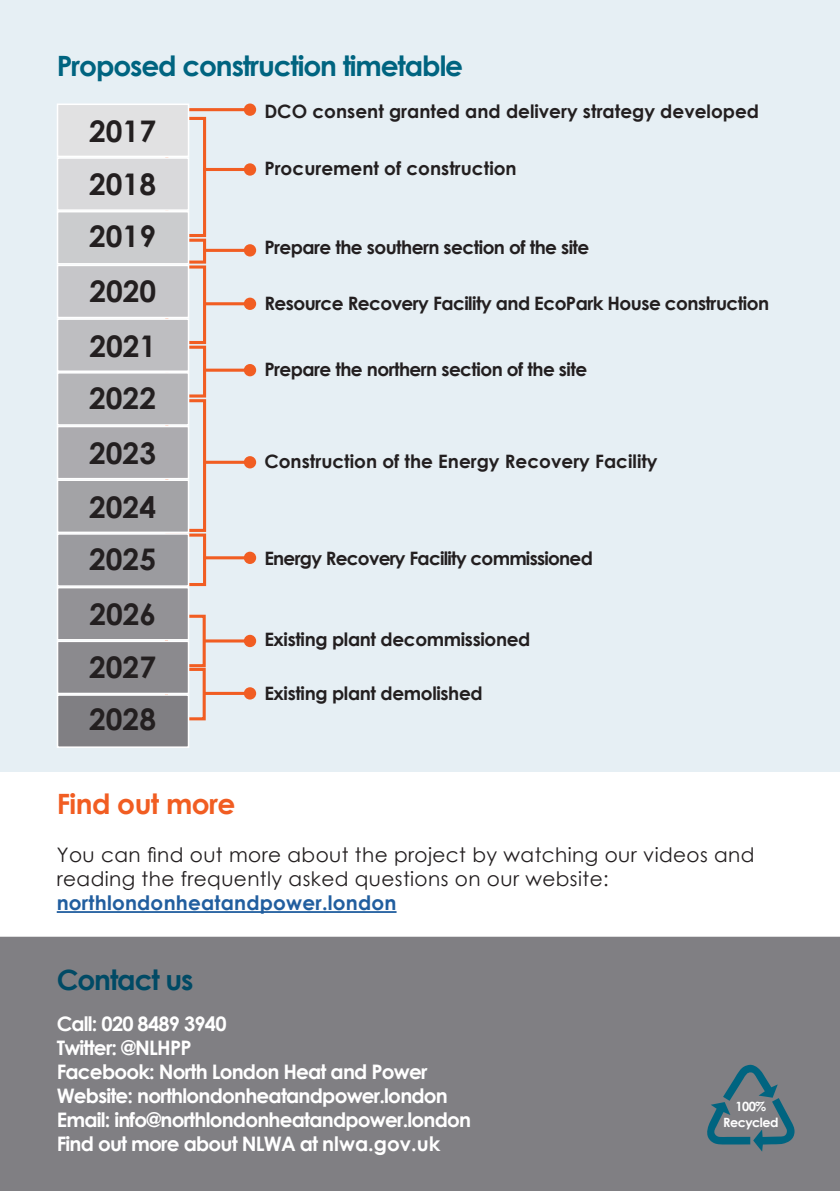
<style>
.page{position:relative;width:840px;height:1191px;background:#fff}
.page>*{position:absolute;margin:0;border:0;box-sizing:border-box;transform-origin:0 0}
.t1{font:700 29.8px "Century Gothic";color:#231f20}
.t2{font:700 28px "Century Gothic";letter-spacing:-.04em;color:#006480}
.t3{font:700 28px "Century Gothic";letter-spacing:-.02em;color:#f15d22}
.t4{font:700 28px "Century Gothic";letter-spacing:-.04em;color:#004a65}
.t5{font:700 20px "Century Gothic";letter-spacing:-.04em;color:#fff}
.t6{font:20px/24px "Century Gothic";letter-spacing:.02em;color:#231f20}
.t7{font:700 20px "Century Gothic";letter-spacing:.01em;color:#215e9f}
.t8{font:700 18.4px "Century Gothic";letter-spacing:-.02em;color:#231f20}
.t9{font:700 18.4px "Century Gothic";color:#231f20}
.t10{font:700 18.4px "Century Gothic";letter-spacing:-.04em;color:#231f20}
.t11{font:700 12.8px "Century Gothic";letter-spacing:-.04em;color:#fff}
</style>
<div class="page">
<div style="left:0;top:0;width:839px;height:771px;background:#e6eff4"></div>
<div style="left:0;top:936px;width:839px;height:255px;background:#807f83"></div>
<svg style="left:706px;top:1064px;width:88px;height:87px;background:#607882"></svg>
<div style="left:165px;top:614px;width:41px;height:53px;border:3px solid #f15d22"></div>
<div style="left:165px;top:668px;width:41px;height:52px;border:3px solid #f15d22"></div>
<div style="left:165px;top:533px;width:41px;height:53px;border:3px solid #f15d22"></div>
<div style="left:165px;top:399px;width:41px;height:133px;border:3px solid #f15d22"></div>
<div style="left:165px;top:346px;width:41px;height:51px;border:3px solid #f15d22"></div>
<div style="left:165px;top:265px;width:41px;height:79px;border:3px solid #f15d22"></div>
<div style="left:165px;top:239px;width:41px;height:25px;border:3px solid #f15d22"></div>
<div style="left:165px;top:117px;width:41px;height:120px;border:3px solid #f15d22"></div>
<div style="left:57px;top:103px;width:132px;height:54px;background:#e1e1e2;border:2px solid #fff"></div>
<div style="left:57px;top:157px;width:132px;height:54px;background:#d9d9db;border:2px solid #fff"></div>
<div style="left:57px;top:211px;width:132px;height:54px;background:#cbccce;border:2px solid #fff"></div>
<div style="left:57px;top:265px;width:132px;height:53px;background:#c6c6c9;border:2px solid #fff"></div>
<div style="left:57px;top:318px;width:132px;height:54px;background:#bebec1;border:2px solid #fff"></div>
<div style="left:57px;top:372px;width:132px;height:54px;background:#b5b5b8;border:2px solid #fff"></div>
<div style="left:57px;top:426px;width:132px;height:53px;background:#acabaf;border:2px solid #fff"></div>
<div style="left:57px;top:479px;width:132px;height:54px;background:#a3a3a6;border:2px solid #fff"></div>
<div style="left:57px;top:533px;width:132px;height:54px;background:#9b9b9f;border:2px solid #fff"></div>
<div style="left:57px;top:587px;width:132px;height:53px;background:#939296;border:2px solid #fff"></div>
<div style="left:57px;top:640px;width:132px;height:54px;background:#8b8a8e;border:2px solid #fff"></div>
<div style="left:57px;top:694px;width:132px;height:54px;background:#807f83;border:2px solid #fff"></div>
<hr style="left:203px;top:168px;width:47px;height:3px;background:#f15d22">
<div style="left:244px;top:163px;width:12px;height:13px;background:#f15d22;border-radius:50%"></div>
<hr style="left:189px;top:108px;width:61px;height:3px;background:#f15d22">
<div style="left:244px;top:103px;width:12px;height:13px;background:#f15d22;border-radius:50%"></div>
<hr style="left:203px;top:249px;width:47px;height:3px;background:#f15d22">
<div style="left:244px;top:244px;width:12px;height:12px;background:#f15d22;border-radius:50%"></div>
<hr style="left:203px;top:302px;width:47px;height:3px;background:#f15d22">
<div style="left:244px;top:298px;width:12px;height:12px;background:#f15d22;border-radius:50%"></div>
<svg style="left:203px;top:368px;width:41px;height:4px"></svg>
<div style="left:244px;top:364px;width:12px;height:12px;background:#f15d22;border-radius:50%"></div>
<hr style="left:203px;top:461px;width:47px;height:3px;background:#f15d22">
<div style="left:244px;top:456px;width:12px;height:12px;background:#f15d22;border-radius:50%"></div>
<hr style="left:203px;top:556px;width:47px;height:3px;background:#f15d22">
<div style="left:244px;top:551px;width:12px;height:13px;background:#f15d22;border-radius:50%"></div>
<hr style="left:203px;top:639px;width:47px;height:3px;background:#f15d22">
<div style="left:244px;top:635px;width:12px;height:12px;background:#f15d22;border-radius:50%"></div>
<hr style="left:203px;top:692px;width:47px;height:3px;background:#f15d22">
<div style="left:244px;top:687px;width:12px;height:12px;background:#f15d22;border-radius:50%"></div>
<hr style="left:57px;top:911px;width:339px;height:2px;background:#215e9f">
<p class="t2" style="left:57px;top:44px;width:408px">Proposed construction timetable</p>
<p class="t1" style="left:89px;top:109px;width:68px">2017</p>
<p class="t1" style="left:89px;top:161px;width:68px">2018</p>
<p class="t1" style="left:89px;top:214px;width:68px">2019</p>
<p class="t1" style="left:89px;top:268px;width:68px">2020</p>
<p class="t1" style="left:89px;top:323px;width:68px">2021</p>
<p class="t1" style="left:89px;top:376px;width:68px">2022</p>
<p class="t1" style="left:89px;top:430px;width:68px">2023</p>
<p class="t1" style="left:89px;top:485px;width:68px">2024</p>
<p class="t1" style="left:89px;top:536px;width:68px">2025</p>
<p class="t1" style="left:89px;top:591px;width:68px">2026</p>
<p class="t1" style="left:89px;top:644px;width:68px">2027</p>
<p class="t9" style="left:264px;top:97px;width:496px">DCO consent granted and delivery strategy developed</p>
<p class="t9" style="left:264px;top:154px;width:254px">Procurement of construction</p>
<p class="t8" style="left:264px;top:234px;width:326px">Prepare the southern section of the site</p>
<p class="t8" style="left:264px;top:289px;width:506px">Resource Recovery Facility and EcoPark House construction</p>
<p class="t8" style="left:264px;top:356px;width:324px">Prepare the northern section of the site</p>
<p class="t9" style="left:264px;top:447px;width:394px">Construction of the Energy Recovery Facility</p>
<p class="t10" style="left:264px;top:544px;width:330px">Energy Recovery Facility commissioned</p>
<p class="t8" style="left:264px;top:626px;width:267px">Existing plant decommissioned</p>
<p class="t1" style="left:89px;top:697px;width:68px">2028</p>
<p class="t8" style="left:264px;top:679px;width:220px">Existing plant demolished</p>
<p class="t3" style="left:57px;top:782px;width:180px">Find out more</p>
<p class="t6" style="left:57px;top:842px;width:699px">You can find out more about the project by watching our videos and reading the frequently asked questions on our website:</p>
<p class="t7" style="left:57px;top:887px;width:341px">northlondonheatandpower.london</p>
<p class="t4" style="left:57px;top:958px;width:138px">Contact us</p>
<p class="t5" style="left:57px;top:1008px;width:171px">Call: 020 8489 3940</p>
<p class="t5" style="left:57px;top:1032px;width:136px">Twitter: @NLHPP</p>
<p class="t5" style="left:57px;top:1056px;width:372px">Facebook: North London Heat and Power</p>
<p class="t5" style="left:57px;top:1080px;width:392px">Website: northlondonheatandpower.london</p>
<p class="t5" style="left:57px;top:1104px;width:415px">Email: info@northlondonheatandpower.london</p>
<p class="t5" style="left:57px;top:1128px;width:385px">Find out more about NLWA at nlwa.gov.uk</p>
<p class="t11" style="left:735px;top:1097px;width:32px">100%</p>
<p class="t11" style="left:722px;top:1112px;width:57px">Recycled</p>
</div>
